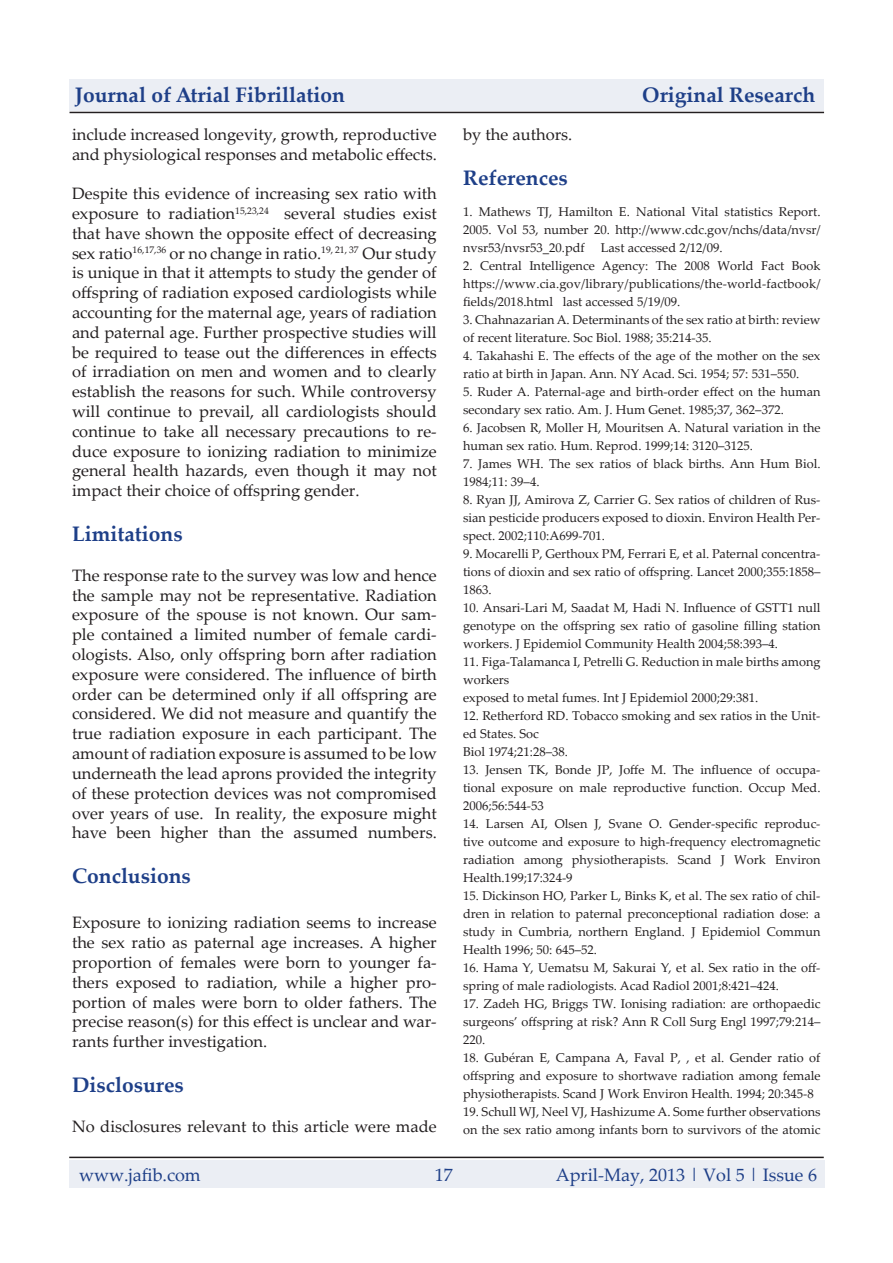
<style>
.page{position:relative;width:893px;height:1263px;background:#fff}
.page>*{position:absolute;margin:0;border:0;box-sizing:border-box;transform-origin:0 0}
.pgheader{font:700 21px "Palatino Linotype";color:#1e3f88}
.sectionheader{font:700 21px "Palatino Linotype";color:#1e3f88}
.body{font:700 21px "Palatino Linotype";color:#1e3f88}
.body_small{font:700 21px "Palatino Linotype";color:#1e3f88}
.pgheader-2{font:18px "Palatino Linotype";color:#1e3f88}
.body-2{font:16.5px/19.8px "Palatino Linotype";color:#231f20;text-align:justify}
.sectionheader-2{font:16.5px/19.8px "Palatino Linotype";color:#231f20;text-align:justify}
.body_small-2{font:12.75px/18px "Palatino Linotype";color:#231f20;text-align:justify}
</style>
<div class="page">
<hr style="left:70px;top:112px;width:754px;height:1px;background:#231f20">
<div style="left:69px;top:79px;width:754px;height:31px;background:#ebeef4"></div>
<hr style="left:69px;top:1157px;width:755px;height:1px;background:#231f20">
<div style="left:69px;top:1160px;width:755px;height:27px;background:#ebeef4"></div>
<p class="pgheader" style="left:75px;top:80px;width:272px">Journal of Atrial Fibrillation</p>
<p class="pgheader" style="left:642px;top:80px;width:175px">Original Research</p>
<p class="body-2" style="left:72px;top:124px;width:366px">include increased longevity, growth, reproductive and physiological responses and metabolic effects.</p>
<p class="body-2" style="left:72px;top:183px;width:366px">Despite this evidence of increasing sex ratio with exposure to radiation<sup>15,23,24</sup> several studies exist that have shown the opposite effect of decreasing sex ratio<sup>16,17,36</sup> or no change in ratio.<sup>19,</sup> <sup>21,</sup> <sup>37</sup> Our study is unique in that it attempts to study the gender of offspring of radiation exposed cardiologists while accounting for the maternal age, years of radiation and paternal age. Further prospective studies will be required to tease out the differences in effects of irradiation on men and women and to clearly establish the reasons for such. While controversy will continue to prevail, all cardiologists should continue to take all necessary precautions to re&shy;duce exposure to ionizing radiation to minimize general health hazards, even though it may not impact their choice of offspring gender.</p>
<p class="body" style="left:72px;top:519px;width:112px">Limitations</p>
<p class="body-2" style="left:72px;top:565px;width:366px">The response rate to the survey was low and hence the sample may not be representative. Radiation exposure of the spouse is not known. Our sam&shy;ple contained a limited number of female cardi&shy;ologists. Also, only offspring born after radiation exposure were considered. The influence of birth order can be determined only if all offspring are considered. We did not measure and quantify the true radiation exposure in each participant. The amount of radiation exposure is assumed to be low underneath the lead aprons provided the integrity of these protection devices was not compromised over years of use. In reality, the exposure might have been higher than the assumed numbers.</p>
<p class="sectionheader" style="left:72px;top:861px;width:120px">Conclusions</p>
<p class="sectionheader-2" style="left:72px;top:912px;width:366px">Exposure to ionizing radiation seems to increase the sex ratio as paternal age increases. A higher proportion of females were born to younger fa&shy;thers exposed to radiation, while a higher pro&shy;portion of males were born to older fathers. The precise reason(s) for this effect is unclear and war&shy;rants further investigation.</p>
<p class="body_small" style="left:72px;top:1070px;width:113px">Disclosures</p>
<p class="sectionheader-2" style="left:72px;top:1115px;width:366px">No disclosures relevant to this article were made</p>
<p class="sectionheader-2" style="left:463px;top:124px;width:111px">by the authors.</p>
<p class="sectionheader" style="left:463px;top:163px;width:106px">References</p>
<p class="body_small-2" style="left:463px;top:202px;width:359px">1. Mathews TJ, Hamilton E. National Vital statistics Report.<br>2005. Vol 53, number 20. http://www.cdc.gov/nchs/data/nvsr/ nvsr53/nvsr53_20.pdf</p>
<p class="body_small-2" style="left:601px;top:238px;width:123px">Last accessed 2/12/09.</p>
<p class="body_small-2" style="left:463px;top:256px;width:359px">2. Central Intelligence Agency: The 2008 World Fact Book https://www.cia.gov/library/publications/the-world-factbook/ fields/2018.html last accessed 5/19/09.</p>
<p class="body_small-2" style="left:463px;top:310px;width:359px">3. Chahnazarian A. Determinants of the sex ratio at birth: review of recent literature. Soc Biol. 1988; 35:214-35.</p>
<p class="body_small-2" style="left:463px;top:346px;width:359px">4. Takahashi E. The effects of the age of the mother on the sex ratio at birth in Japan. Ann. NY Acad. Sci. 1954; 57: 531–550.</p>
<p class="body_small-2" style="left:463px;top:382px;width:359px">5. Ruder A. Paternal-age and birth-order effect on the human secondary sex ratio. Am. J. Hum Genet. 1985;37, 362–372.</p>
<p class="body_small-2" style="left:463px;top:418px;width:359px">6. Jacobsen R, Moller H, Mouritsen A. Natural variation in the human sex ratio. Hum. Reprod. 1999;14: 3120–3125.</p>
<p class="body_small-2" style="left:463px;top:454px;width:359px">7. James WH. The sex ratios of black births. Ann Hum Biol.<br>1984;11: 39–4.</p>
<p class="body_small-2" style="left:463px;top:490px;width:359px">8. Ryan JJ, Amirova Z, Carrier G. Sex ratios of children of Rus&shy;sian pesticide producers exposed to dioxin. Environ Health Per&shy;spect. 2002;110:A699-701.</p>
<p class="body_small-2" style="left:463px;top:544px;width:359px">9. Mocarelli P, Gerthoux PM, Ferrari E, et al. Paternal concentra&shy;tions of dioxin and sex ratio of offspring. Lancet 2000;355:1858– 1863.</p>
<p class="body_small-2" style="left:463px;top:598px;width:359px">10. Ansari-Lari M, Saadat M, Hadi N. Influence of GSTT1 null genotype on the offspring sex ratio of gasoline filling station workers. J Epidemiol Community Health 2004;58:393–4.</p>
<p class="body_small-2" style="left:463px;top:652px;width:359px">11. Figa-Talamanca I, Petrelli G. Reduction in male births among workers</p>
<p class="body_small-2" style="left:463px;top:688px;width:297px">exposed to metal fumes. Int J Epidemiol 2000;29:381.</p>
<p class="body_small-2" style="left:463px;top:706px;width:359px">12. Retherford RD. Tobacco smoking and sex ratios in the Unit&shy;ed States. Soc</p>
<p class="body_small-2" style="left:463px;top:742px;width:107px">Biol 1974;21:28–38.</p>
<p class="body_small-2" style="left:463px;top:760px;width:359px">13. Jensen TK, Bonde JP, Joffe M. The influence of occupa&shy;tional exposure on male reproductive function. Occup Med.<br>2006;56:544-53</p>
<p class="body_small-2" style="left:463px;top:814px;width:359px">14. Larsen AI, Olsen J, Svane O. Gender-specific reproduc&shy;tive outcome and exposure to high-frequency electromagnetic radiation among physiotherapists. Scand J Work Environ Health.199;17:324-9</p>
<p class="body_small-2" style="left:463px;top:886px;width:359px">15. Dickinson HO, Parker L, Binks K, et al. The sex ratio of chil&shy;dren in relation to paternal preconceptional radiation dose: a study in Cumbria, northern England. J Epidemiol Commun Health 1996; 50: 645–52.</p>
<p class="body_small-2" style="left:463px;top:958px;width:359px">16. Hama Y, Uematsu M, Sakurai Y, et al. Sex ratio in the off&shy;spring of male radiologists. Acad Radiol 2001;8:421–424.</p>
<p class="body_small-2" style="left:463px;top:994px;width:359px">17. Zadeh HG, Briggs TW. Ionising radiation: are orthopaedic surgeons’ offspring at risk? Ann R Coll Surg Engl 1997;79:214– 220.</p>
<p class="body_small-2" style="left:463px;top:1048px;width:359px">18. Gubéran E, Campana A, Faval P, , et al. Gender ratio of offspring and exposure to shortwave radiation among female physiotherapists. Scand J Work Environ Health. 1994; 20:345-8</p>
<p class="body_small-2" style="left:463px;top:1102px;width:359px">19. Schull WJ, Neel VJ, Hashizume A. Some further observations on the sex ratio among infants born to survivors of the atomic</p>
<p class="pgheader-2" style="left:79px;top:1162px;width:123px">www.jafib.com</p>
<p class="pgheader-2" style="left:435px;top:1162px;width:19px">17</p>
<p class="pgheader-2" style="left:556px;top:1162px;width:263px">April-May, 2013 | Vol 5 | Issue 6</p>
</div>
